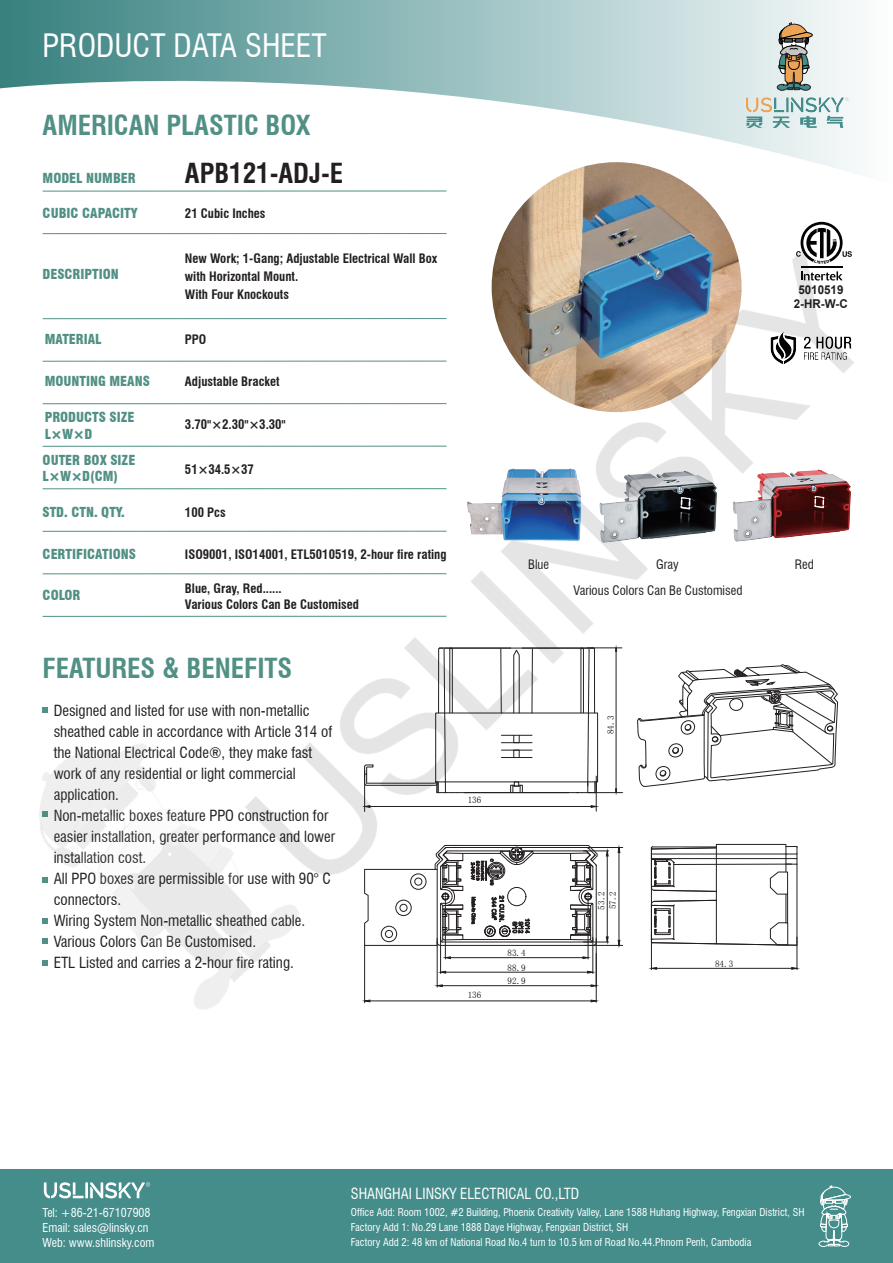
<style>
.page{position:relative;width:893px;height:1263px;background:#fff}
.page>*{position:absolute;margin:0;border:0;box-sizing:border-box;transform-origin:0 0}
.t1{font:condensed 31.5px "Swiss 721 BT";color:#fff}
.t2{font:700 condensed 27px "Swiss 721 BT";color:#519085}
.t3{font:700 condensed 27px "Swiss 721 BT";color:#231f20}
.t4{font:condensed 15px/21px "Swiss 721 BT";color:#231f20}
.t5{font:condensed 15px "Swiss 721 BT";color:#fff}
.t6{font:900 condensed 13.5px/16.2px "Swiss 721 BT";color:#519085}
.t7{font:700 condensed 12.75px/18px "Swiss 721 BT";color:#231f20}
.t8{font:condensed 12.75px "Swiss 721 BT";color:#231f20}
.t9{font:700 12.15px/13.2px "Arial";color:#231f20;text-align:center;scale:.95 1}
.t10{font:condensed 12px/15px "Swiss 721 BT";color:#fff}
.t11{font:condensed 10.5px/15px "Swiss 721 BT";color:#fff}
.t12{font:9.15px/14.5px "Sim Sun";color:#070304}
</style>
<div class="page">
<svg style="left:806px;top:222px;width:32px;height:7px"></svg>
<svg style="left:0;top:0;width:855px;height:184px"></svg>
<img style="left:744px;top:95px;width:106px;height:20px">
<svg style="left:746px;top:116px;width:17px;height:12px"></svg>
<svg style="left:773px;top:116px;width:17px;height:12px"></svg>
<svg style="left:800px;top:116px;width:17px;height:12px"></svg>
<svg style="left:826px;top:116px;width:17px;height:12px"></svg>
<svg style="left:776px;top:23px;width:39px;height:81px;background:#aba89a"></svg>
<hr style="left:43px;top:191px;width:403px;height:1px;background:#519085">
<div style="left:0;top:1169px;width:893px;height:94px;background:#448d8b"></div>
<img style="left:43px;top:1182px;width:108px;height:17px">
<svg style="left:818px;top:1185px;width:33px;height:62px"></svg>
<img style="left:492px;top:162px;width:250px;height:250px;border-radius:125px">
<img style="left:39px;top:229px;width:815px;height:780px">
<h1 class="t1" style="left:43px;top:26px;width:286px">PRODUCT DATA SHEET</h1>
<h2 class="t2" style="left:43px;top:109px;width:269px">AMERICAN PLASTIC BOX</h2>
<p class="t6" style="left:43px;top:170px;width:95px">MODEL NUMBER</p>
<h2 class="t3" style="left:185px;top:157px;width:160px">APB121-ADJ-E</h2>
<p class="t6" style="left:43px;top:205px;width:97px">CUBIC CAPACITY</p>
<p class="t6" style="left:43px;top:266px;width:78px">DESCRIPTION</p>
<p class="t6" style="left:45px;top:331px;width:58px">MATERIAL</p>
<p class="t6" style="left:45px;top:373px;width:107px">MOUNTING MEANS</p>
<p class="t6" style="left:45px;top:409px;width:91px">PRODUCTS SIZE<br>L×W×D</p>
<p class="t6" style="left:43px;top:452px;width:94px">OUTER BOX SIZE<br>L×W×D(CM)</p>
<p class="t6" style="left:43px;top:504px;width:84px">STD. CTN. QTY.</p>
<p class="t6" style="left:43px;top:545px;width:95px">CERTIFICATIONS</p>
<p class="t6" style="left:43px;top:587px;width:39px">COLOR</p>
<p class="t7" style="left:185px;top:205px;width:82px">21 Cubic Inches</p>
<p class="t7" style="left:185px;top:250px;width:254px">New Work; 1-Gang; Adjustable Electrical Wall Box with Horizontal Mount.<br>With Four Knockouts</p>
<p class="t7" style="left:185px;top:331px;width:23px">PPO</p>
<p class="t7" style="left:185px;top:372px;width:96px">Adjustable Bracket</p>
<p class="t7" style="left:185px;top:415px;width:102px">3.70"×2.30"×3.30"</p>
<p class="t7" style="left:185px;top:460px;width:71px">51×34.5×37</p>
<p class="t7" style="left:185px;top:504px;width:42px">100 Pcs</p>
<p class="t7" style="left:185px;top:545px;width:263px">ISO9001, ISO14001, ETL5010519, 2-hour fire rating</p>
<p class="t7" style="left:185px;top:580px;width:176px;line-height:16.5px">Blue, Gray, Red......<br>Various Colors Can Be Customised</p>
<h2 class="t2" style="left:43px;top:652px;width:251px">FEATURES &amp; BENEFITS</h2>
<p class="t4" style="left:54px;top:700px;width:283px">Designed and listed for use with non-metallic sheathed cable in accordance with Article 314 of the National Electrical Code®, they make fast work of any residential or light commercial application.<br>Non-metallic boxes feature PPO construction for easier installation, greater performance and lower installation cost.<br>All PPO boxes are permissible for use with 90° C connectors.<br>Wiring System Non-metallic sheathed cable.<br>Various Colors Can Be Customised.<br>ETL Listed and carries a 2-hour fire rating.</p>
<p class="t12" style="left:468px;top:793px;width:15px">136</p>
<p class="t12" style="left:468px;top:987px;width:15px">136</p>
<p class="t9" style="left:794px;top:284px;width:58px">5010519<br>2-HR-W-C</p>
<p class="t8" style="left:528px;top:556px;width:22px">Blue</p>
<p class="t8" style="left:656px;top:556px;width:24px">Gray</p>
<p class="t8" style="left:795px;top:556px;width:20px">Red</p>
<p class="t8" style="left:573px;top:583px;width:170px">Various Colors Can Be Customised</p>
<p class="t12" style="left:603px;top:734px;width:20px;rotate:-90deg">84.3</p>
<p class="t12" style="left:507px;top:946px;width:20px">83.4<br>88.9</p>
<p class="t12" style="left:508px;top:974px;width:20px">92.9</p>
<p class="t12" style="left:595px;top:909px;width:20px;line-height:11.4px;rotate:-90deg">53.2<br>57.2</p>
<p class="t12" style="left:715px;top:956px;width:20px">84.3</p>
<p class="t10" style="left:43px;top:1205px;width:113px">Tel: +86-21-67107908<br>Email: sales@linsky.cn<br>Web: www.shlinsky.com</p>
<p class="t5" style="left:351px;top:1185px;width:230px">SHANGHAI LINSKY ELECTRICAL CO.,LTD</p>
<p class="t11" style="left:351px;top:1205px;width:455px">Office Add: Room 1002, #2 Building, Phoenix Creativity Valley, Lane 1588 Huhang Highway, Fengxian District, SH<br>Factory Add 1: No.29 Lane 1888 Daye Highway, Fengxian District, SH<br>Factory Add 2: 48 km of National Road No.4 turn to 10.5 km of Road No.44.Phnom Penh, Cambodia</p>
</div>
